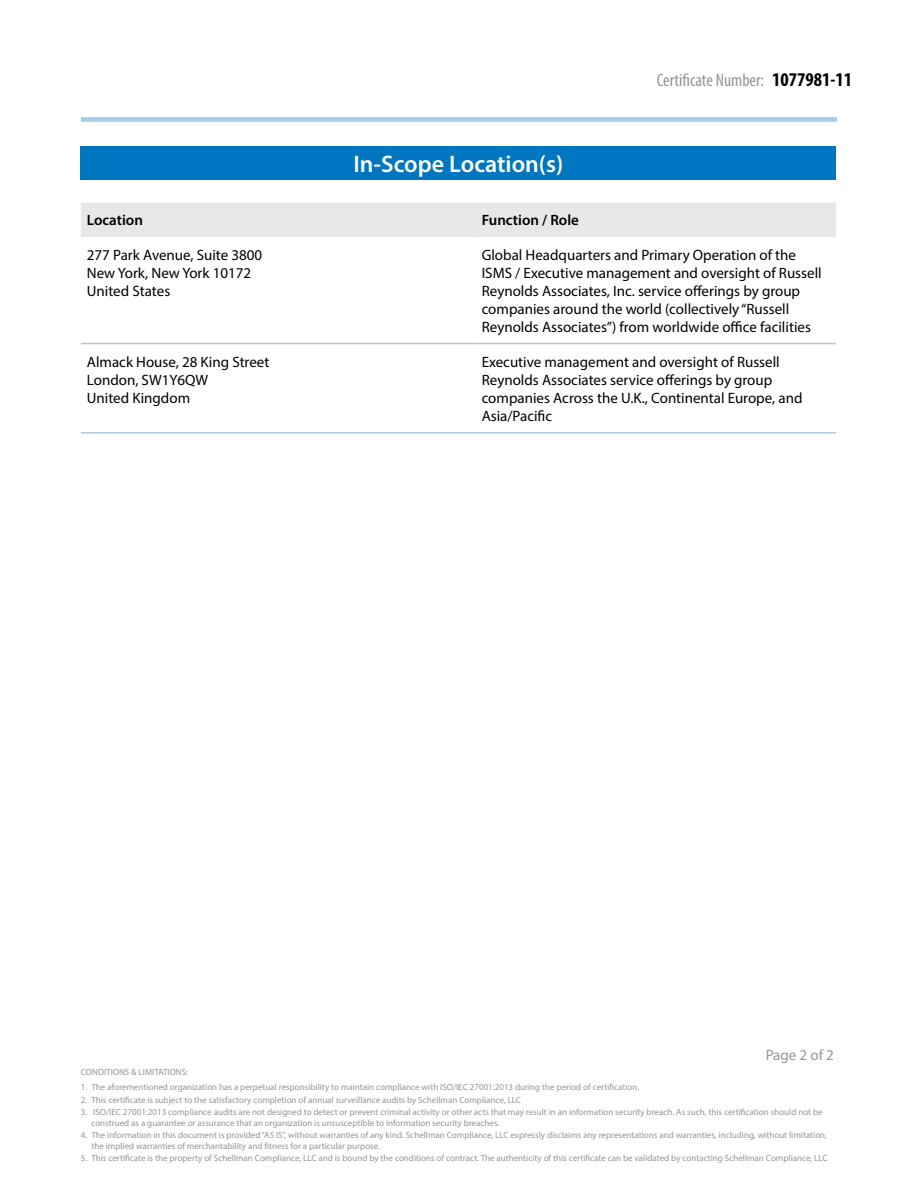
<style>
.page{position:relative;width:918px;height:1188px;background:#fff}
.page>*{position:absolute;margin:0;border:0;box-sizing:border-box;transform-origin:0 0}
.t1{font:600 24px "Myriad Pro";color:#fff}
.t2{font:condensed 18px "Myriad Pro";color:#939598}
.t3{font:15px/18px "Myriad Pro";color:#000}
.t4{font:600 15px "Myriad Pro";color:#000}
.t5{font:15px "Myriad Pro";color:#939598}
.t6{font:9px/10.8px "Myriad Pro";color:#939598}
.s1{font-weight:700;font-size:19.5px;color:#000}
</style>
<div class="page">
<div style="left:81px;top:117px;width:756px;height:5px;background:#a5ceee"></div>
<div style="left:81px;top:146px;width:755px;height:34px;background:#0076c0"></div>
<div style="left:81px;top:203px;width:755px;height:33px;background:#e6e7e8"></div>
<hr style="left:81px;top:236px;width:395px;height:1px;background:#e6e7e8">
<hr style="left:476px;top:236px;width:360px;height:1px;background:#e6e7e8">
<hr style="left:81px;top:343px;width:395px;height:1px;background:#aec7e8">
<hr style="left:476px;top:343px;width:360px;height:1px;background:#aec7e8">
<hr style="left:81px;top:432px;width:395px;height:2px;background:#aec7e8">
<hr style="left:476px;top:432px;width:360px;height:2px;background:#aec7e8">
<h1 class="t1" style="left:353px;top:148px;width:212px">In-Scope Location(s)</h1>
<h2 class="t2" style="left:657px;top:69px;width:197px">Certificate Number: <span class="s1">1077981-11</span></h2>
<h3 class="t4" style="left:87px;top:211px;width:58px">Location</h3>
<h3 class="t4" style="left:482px;top:211px;width:99px">Function / Role</h3>
<h3 class="t3" style="left:87px;top:245px;width:177px">277 Park Avenue, Suite 3800<br>New York, New York 10172<br>United States</h3>
<p class="t3" style="left:482px;top:245px;width:342px">Global Headquarters and Primary Operation of the ISMS / Executive management and oversight of Russell Reynolds Associates, Inc. service offerings by group companies around the world (collectively “Russell Reynolds Associates”) from worldwide office facilities</p>
<h3 class="t3" style="left:87px;top:353px;width:184px">Almack House, 28 King Street<br>London, SW1Y6QW<br>United Kingdom</h3>
<h3 class="t3" style="left:482px;top:353px;width:322px">Executive management and oversight of Russell Reynolds Associates service offerings by group companies Across the U.K., Continental Europe, and Asia/Pacific</h3>
<h3 class="t5" style="left:766px;top:1045px;width:70px">Page 2 of 2</h3>
<p class="t6" style="left:81px;top:1066px;width:109px">CONDITIONS &amp; LIMITATIONS:</p>
<p class="t6" style="left:81px;top:1082px;width:560px">1. The aforementioned organization has a perpetual responsibility to maintain compliance with ISO/IEC 27001:2013 during the period of certification.</p>
<p class="t6" style="left:81px;top:1094px;width:442px">2. This certificate is subject to the satisfactory completion of annual surveillance audits by Schellman Compliance, LLC</p>
<p class="t6" style="left:91px;top:1106px;width:733px;text-indent:-11px">3. ISO/IEC 27001:2013 compliance audits are not designed to detect or prevent criminal activity or other acts that may result in an information security breach. As such, this certification should not be construed as a guarantee or assurance that an organization is unsusceptible to information security breaches.</p>
<p class="t6" style="left:91px;top:1129px;width:737px;text-indent:-11px">4. The information in this document is provided “AS IS”, without warranties of any kind. Schellman Compliance, LLC expressly disclaims any representations and warranties, including, without limitation, the implied warranties of merchantability and fitness for a particular purpose.</p>
<p class="t6" style="left:81px;top:1152px;width:748px">5. This certificate is the property of Schellman Compliance, LLC and is bound by the conditions of contract. The authenticity of this certificate can be validated by contacting Schellman Compliance, LLC</p>
</div>
